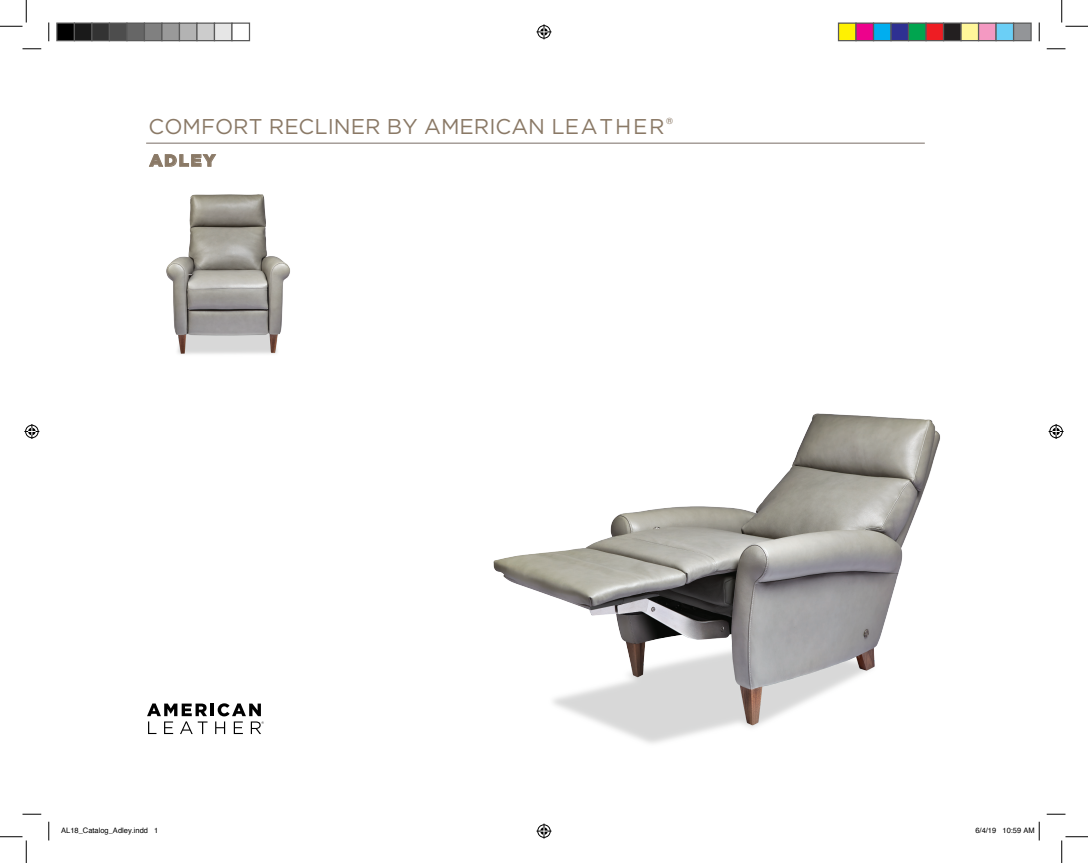
<style>
.page{position:relative;width:1088px;height:863px;background:#fff}
.page>*{position:absolute;margin:0;border:0;box-sizing:border-box;transform-origin:0 0}
.t1{font:21.38px "Gotham";color:#8a7966}
.t2{font:900 16.62px "Gotham";letter-spacing:.1em;color:#8a7966}
.t3{font:8.25px "Century Gothic";color:#8a7966}
.t4{font:7.5px "Helvetica";color:#000}
</style>
<div class="page">
<svg style="left:149px;top:154px;width:67px;height:13px"></svg>
<img style="left:166px;top:194px;width:124px;height:160px">
<img style="left:493px;top:413px;width:447px;height:331px">
<hr style="left:210px;top:703px;width:4px;height:13px;background:#000">
<svg style="left:147px;top:703px;width:60px;height:31px"></svg>
<svg style="left:215px;top:703px;width:49px;height:31px"></svg>
<hr style="left:146px;top:143px;width:778px;height:1px;background:#786d64">
<svg style="left:22px;top:48px;width:19px;height:2px"></svg>
<svg style="left:1046px;top:48px;width:19px;height:2px"></svg>
<svg style="left:22px;top:813px;width:19px;height:2px"></svg>
<svg style="left:1046px;top:813px;width:19px;height:2px"></svg>
<svg style="left:48px;top:22px;width:2px;height:19px"></svg>
<svg style="left:48px;top:821px;width:2px;height:19px"></svg>
<svg style="left:1038px;top:22px;width:2px;height:19px"></svg>
<svg style="left:0;top:0;width:27px;height:27px"></svg>
<svg style="left:0;top:836px;width:27px;height:26px"></svg>
<svg style="left:1061px;top:0;width:27px;height:27px"></svg>
<svg style="left:1061px;top:836px;width:27px;height:26px"></svg>
<svg style="left:536px;top:24px;width:15px;height:15px"></svg>
<svg style="left:536px;top:823px;width:15px;height:15px"></svg>
<svg style="left:24px;top:424px;width:15px;height:15px"></svg>
<svg style="left:1048px;top:424px;width:15px;height:15px"></svg>
<div style="left:57px;top:23px;width:17px;height:18px;background:#000"></div>
<div style="left:56px;top:22px;width:19px;height:19px;border:1px solid #595959"></div>
<div style="left:74px;top:23px;width:18px;height:18px;background:#1a1a1a"></div>
<div style="left:74px;top:22px;width:18px;height:19px;border:1px solid #595959"></div>
<div style="left:92px;top:23px;width:17px;height:18px;background:#333"></div>
<div style="left:91px;top:22px;width:19px;height:19px;border:1px solid #595959"></div>
<div style="left:109px;top:23px;width:18px;height:18px;background:#4d4d4d"></div>
<div style="left:109px;top:22px;width:19px;height:19px;border:1px solid #595959"></div>
<div style="left:127px;top:23px;width:17px;height:18px;background:#666"></div>
<div style="left:126px;top:22px;width:19px;height:19px;border:1px solid #595959"></div>
<div style="left:144px;top:23px;width:18px;height:18px;background:#808080"></div>
<div style="left:144px;top:22px;width:18px;height:19px;border:1px solid #595959"></div>
<div style="left:162px;top:23px;width:17px;height:18px;background:#999"></div>
<div style="left:161px;top:22px;width:19px;height:19px;border:1px solid #595959"></div>
<div style="left:179px;top:23px;width:18px;height:18px;background:#b3b3b3"></div>
<div style="left:179px;top:22px;width:19px;height:19px;border:1px solid #595959"></div>
<div style="left:197px;top:23px;width:17px;height:18px;background:#ccc"></div>
<div style="left:196px;top:22px;width:19px;height:19px;border:1px solid #595959"></div>
<div style="left:214px;top:23px;width:18px;height:18px;background:#e6e6e6"></div>
<div style="left:214px;top:22px;width:18px;height:19px;border:1px solid #595959"></div>
<div style="left:231px;top:22px;width:19px;height:19px;border:1px solid #595959"></div>
<div style="left:838px;top:23px;width:18px;height:18px;background:#fff101"></div>
<div style="left:838px;top:22px;width:18px;height:19px;border:1px solid #595959"></div>
<div style="left:856px;top:23px;width:17px;height:18px;background:#ed028c"></div>
<div style="left:855px;top:22px;width:19px;height:19px;border:1px solid #595959"></div>
<div style="left:873px;top:23px;width:18px;height:18px;background:#00aeef"></div>
<div style="left:872px;top:22px;width:19px;height:19px;border:1px solid #595959"></div>
<div style="left:891px;top:23px;width:17px;height:18px;background:#2e3092"></div>
<div style="left:890px;top:22px;width:19px;height:19px;border:1px solid #595959"></div>
<div style="left:908px;top:23px;width:18px;height:18px;background:#00a54f"></div>
<div style="left:908px;top:22px;width:18px;height:19px;border:1px solid #595959"></div>
<div style="left:926px;top:23px;width:17px;height:18px;background:#ee1d23"></div>
<div style="left:925px;top:22px;width:19px;height:19px;border:1px solid #595959"></div>
<div style="left:943px;top:23px;width:18px;height:18px;background:#231f20"></div>
<div style="left:942px;top:22px;width:19px;height:19px;border:1px solid #595959"></div>
<div style="left:961px;top:23px;width:17px;height:18px;background:#fff79a"></div>
<div style="left:960px;top:22px;width:19px;height:19px;border:1px solid #595959"></div>
<div style="left:978px;top:23px;width:18px;height:18px;background:#f499c2"></div>
<div style="left:978px;top:22px;width:18px;height:19px;border:1px solid #595959"></div>
<div style="left:996px;top:23px;width:17px;height:18px;background:#6bcff6"></div>
<div style="left:995px;top:22px;width:19px;height:19px;border:1px solid #595959"></div>
<div style="left:1013px;top:23px;width:18px;height:18px;background:#939598"></div>
<div style="left:1012px;top:22px;width:19px;height:19px;border:1px solid #595959"></div>
<svg style="left:1038px;top:821px;width:2px;height:19px"></svg>
<h1 class="t1" style="left:148px;top:113px;width:517px">COMFORT RECLINER BY AMERICAN LEATHER</h1>
<p class="t3" style="left:666px;top:116px;width:8px">®</p>
<h2 class="t2" style="left:149px;top:149px;width:67px">ADLEY</h2>
<p class="t4" style="left:61px;top:824px;width:99px">AL18_Catalog_Adley.indd 1</p>
<p class="t4" style="left:975px;top:824px;width:61px">6/4/19 10:59 AM</p>
</div>
